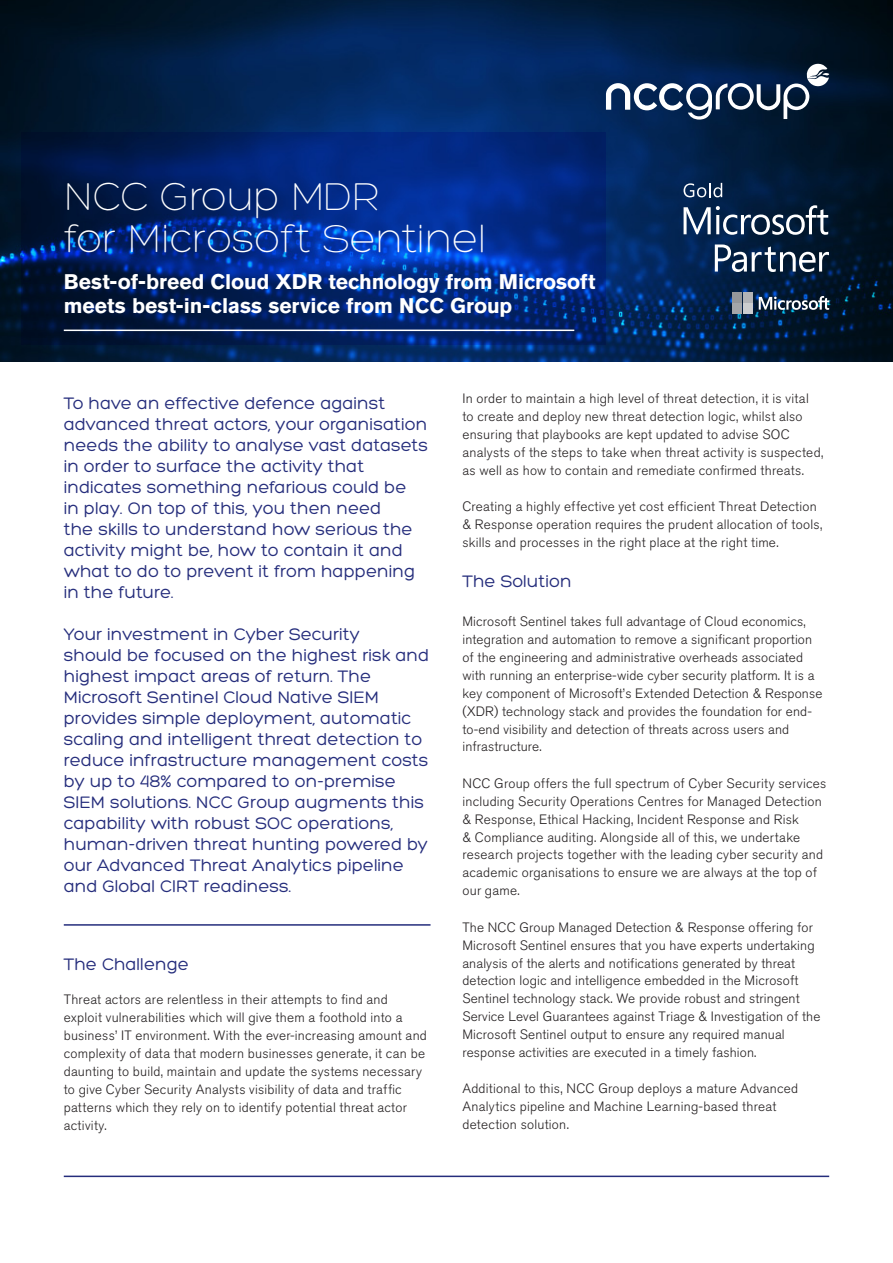
<style>
.page{position:relative;width:893px;height:1263px;background:#fff}
.page>*{position:absolute;margin:0;border:0;box-sizing:border-box;transform-origin:0 0}
.t1{font:300 42px/42px "Hero";color:#fff}
.t2{font:700 21px/24px "Akzidenz Grotesk BE";color:#fff}
.t3{font:18px/21px "Hero";color:#252d7c}
.t4{font:300 13.5px/18px "Akzidenz Grotesk BE";letter-spacing:.015em;color:#231f20}
</style>
<div class="page">
<img style="left:0;top:0;width:893px;height:361px">
<hr style="left:64px;top:1175px;width:765px;height:2px;background:#252d7c">
<svg style="left:21px;top:132px;width:585px;height:212px;background:#022572"></svg>
<svg style="left:606px;top:64px;width:223px;height:56px"></svg>
<hr style="left:64px;top:330px;width:510px;height:1px;background:#fff">
<hr style="left:64px;top:924px;width:367px;height:2px;background:#252d7c">
<svg style="left:684px;top:205px;width:144px;height:30px"></svg>
<svg style="left:715px;top:244px;width:114px;height:28px"></svg>
<svg style="left:759px;top:296px;width:70px;height:14px"></svg>
<div style="left:732px;top:293px;width:10px;height:10px;background:#95979a"></div>
<div style="left:743px;top:293px;width:9px;height:10px;background:#b2b3b7"></div>
<div style="left:732px;top:304px;width:10px;height:10px;background:#a4a6a9"></div>
<div style="left:743px;top:304px;width:9px;height:10px;background:#cccdcf"></div>
<svg style="left:684px;top:183px;width:38px;height:14px"></svg>
<p class="t1" style="left:64px;top:176px;width:424px">NCC Group MDR<br>for Microsoft Sentinel</p>
<p class="t2" style="left:64px;top:269px;width:533px">Best-of-breed Cloud XDR technology from Microsoft meets best-in-class service from NCC Group</p>
<p class="t3" style="left:64px;top:393px;width:366px">To have an effective defence against advanced threat actors, your organisation needs the ability to analyse vast datasets in order to surface the activity that indicates something nefarious could be<br>in play. On top of this, you then need<br>the skills to understand how serious the activity might be, how to contain it and what to do to prevent it from happening in the future.</p>
<p class="t3" style="left:64px;top:624px;width:367px">Your investment in Cyber Security<br>should be focused on the highest risk and highest impact areas of return. The Microsoft Sentinel Cloud Native SIEM provides simple deployment, automatic scaling and intelligent threat detection to reduce infrastructure management costs by up to 48% compared to on-premise SIEM solutions. NCC Group augments this capability with robust SOC operations, human-driven threat hunting powered by our Advanced Threat Analytics pipeline and Global CIRT readiness.</p>
<p class="t3" style="left:64px;top:953px;width:127px">The Challenge</p>
<p class="t4" style="left:64px;top:991px;width:365px">Threat actors are relentless in their attempts to find and exploit vulnerabilities which will give them a foothold into a business’ IT environment. With the ever-increasing amount and complexity of data that modern businesses generate, it can be daunting to build, maintain and update the systems necessary to give Cyber Security Analysts visibility of data and traffic patterns which they rely on to identify potential threat actor activity.</p>
<p class="t4" style="left:462px;top:390px;width:362px">In order to maintain a high level of threat detection, it is vital to create and deploy new threat detection logic, whilst also ensuring that playbooks are kept updated to advise SOC analysts of the steps to take when threat activity is suspected, as well as how to contain and remediate confirmed threats.</p>
<p class="t4" style="left:462px;top:498px;width:361px">Creating a highly effective yet cost efficient Threat Detection &amp; Response operation requires the prudent allocation of tools, skills and processes in the right place at the right time.</p>
<p class="t3" style="left:462px;top:570px;width:111px">The Solution</p>
<p class="t4" style="left:462px;top:612px;width:361px">Microsoft Sentinel takes full advantage of Cloud economics, integration and automation to remove a significant proportion of the engineering and administrative overheads associated with running an enterprise-wide cyber security platform. It is a key component of Microsoft’s Extended Detection &amp; Response (XDR) technology stack and provides the foundation for end&shy;to-end visibility and detection of threats across users and infrastructure.</p>
<p class="t4" style="left:462px;top:774px;width:365px">NCC Group offers the full spectrum of Cyber Security services including Security Operations Centres for Managed Detection &amp; Response, Ethical Hacking, Incident Response and Risk<br>&amp; Compliance auditing. Alongside all of this, we undertake research projects together with the leading cyber security and academic organisations to ensure we are always at the top of our game.</p>
<p class="t4" style="left:462px;top:918px;width:359px">The NCC Group Managed Detection &amp; Response offering for Microsoft Sentinel ensures that you have experts undertaking analysis of the alerts and notifications generated by threat detection logic and intelligence embedded in the Microsoft Sentinel technology stack. We provide robust and stringent Service Level Guarantees against Triage &amp; Investigation of the Microsoft Sentinel output to ensure any required manual response activities are executed in a timely fashion.</p>
<p class="t4" style="left:462px;top:1080px;width:337px">Additional to this, NCC Group deploys a mature Advanced<br>Analytics pipeline and Machine Learning-based threat detection solution.</p>
</div>
